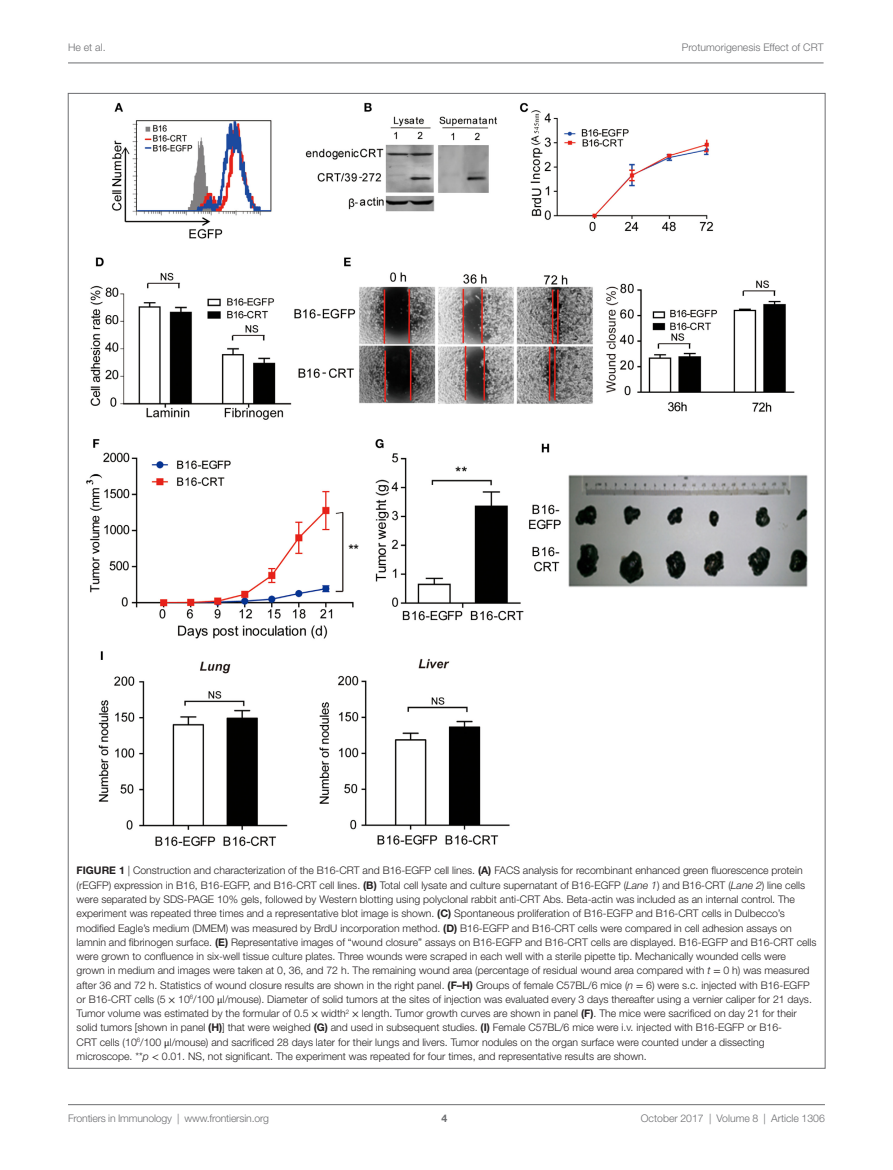
<style>
.page{position:relative;width:893px;height:1170px;background:#fff}
.page>*{position:absolute;margin:0;border:0;box-sizing:border-box;transform-origin:0 0}
.t1{font:300 10.5px/14.2px "Helvetica Neue LT Std";color:#231f20}
.t2{font:300 10.5px "Helvetica Neue LT Std";color:#6c6d70}
.t3{font:700 10.5px "Helvetica Neue LT Std";color:#6c6d70}
.s1{font-weight:700}
.s2{font-style:italic}
.s3{font-family:"STIX General";font-weight:400}
</style>
<div class="page">
<img style="left:86px;top:102px;width:722px;height:745px">
<hr style="left:68px;top:63px;width:756px;height:1px;background:#6c6d70">
<hr style="left:68px;top:1104px;width:757px;height:1px;background:#6c6d70">
<p class="t2" style="left:68px;top:41px;width:39px">He et al.</p>
<p class="t2" style="left:682px;top:41px;width:143px">Protumorigenesis Effect of CRT</p>
<p class="t1" style="left:77px;top:863px;width:741px"><span class="s1">FIGURE 1</span> | Construction and characterization of the B16-CRT and B16-EGFP cell lines. <span class="s1">(A)</span> FACS analysis for recombinant enhanced green fluorescence protein (rEGFP) expression in B16, B16-EGFP, and B16-CRT cell lines. <span class="s1">(B)</span> Total cell lysate and culture supernatant of B16-EGFP (<span class="s2">Lane 1</span>) and B16-CRT (<span class="s2">Lane 2</span>) line cells were separated by SDS-PAGE 10% gels, followed by Western blotting using polyclonal rabbit anti-CRT Abs. Beta-actin was included as an internal control. The experiment was repeated three times and a representative blot image is shown. <span class="s1">(C)</span> Spontaneous proliferation of B16-EGFP and B16-CRT cells in Dulbecco’s modified Eagle’s medium (DMEM) was measured by BrdU incorporation method. <span class="s1">(D)</span> B16-EGFP and B16-CRT cells were compared in cell adhesion assays on lamnin and fibrinogen surface. <span class="s1">(E)</span> Representative images of “wound closure” assays on B16-EGFP and B16-CRT cells are displayed. B16-EGFP and B16-CRT cells were grown to confluence in six-well tissue culture plates. Three wounds were scraped in each well with a sterile pipette tip. Mechanically wounded cells were grown in medium and images were taken at 0, 36, and 72 h. The remaining wound area (percentage of residual wound area compared with <span class="s2">t</span> <span class="s3">=</span> 0 h) was measured after 36 and 72 h. Statistics of wound closure results are shown in the right panel. <span class="s1">(F–H)</span> Groups of female C57BL/6 mice (<span class="s2">n</span> <span class="s3">=</span> 6) were s.c. injected with B16-EGFP or B16-CRT cells (5 <span class="s3">×</span> 10<sup>6</sup>/100 <span class="s3">μ</span>l/mouse). Diameter of solid tumors at the sites of injection was evaluated every 3 days thereafter using a vernier caliper for 21 days.<br>Tumor volume was estimated by the formular of 0.5 <span class="s3">×</span> width<sup>2</sup> <span class="s3">×</span> length. Tumor growth curves are shown in panel <span class="s1">(F)</span>. The mice were sacrificed on day 21 for their solid tumors [shown in panel <span class="s1">(H)</span>] that were weighed <span class="s1">(G)</span> and used in subsequent studies. <span class="s1">(I)</span> Female C57BL/6 mice were i.v. injected with B16-EGFP or B16-<br>CRT cells (10<sup>6</sup>/100 <span class="s3">μ</span>l/mouse) and sacrificed 28 days later for their lungs and livers. Tumor nodules on the organ surface were counted under a dissecting microscope. **<span class="s2">p</span> <span class="s3">&lt;</span> 0.01. NS, not significant. The experiment was repeated for four times, and representative results are shown.</p>
<p class="t2" style="left:68px;top:1111px;width:203px">Frontiers in Immunology | www.frontiersin.org</p>
<p class="t2" style="left:641px;top:1111px;width:186px">October 2017 | Volume 8 | Article 1306</p>
<p class="t3" style="left:441px;top:1111px;width:7px">4</p>
</div>
